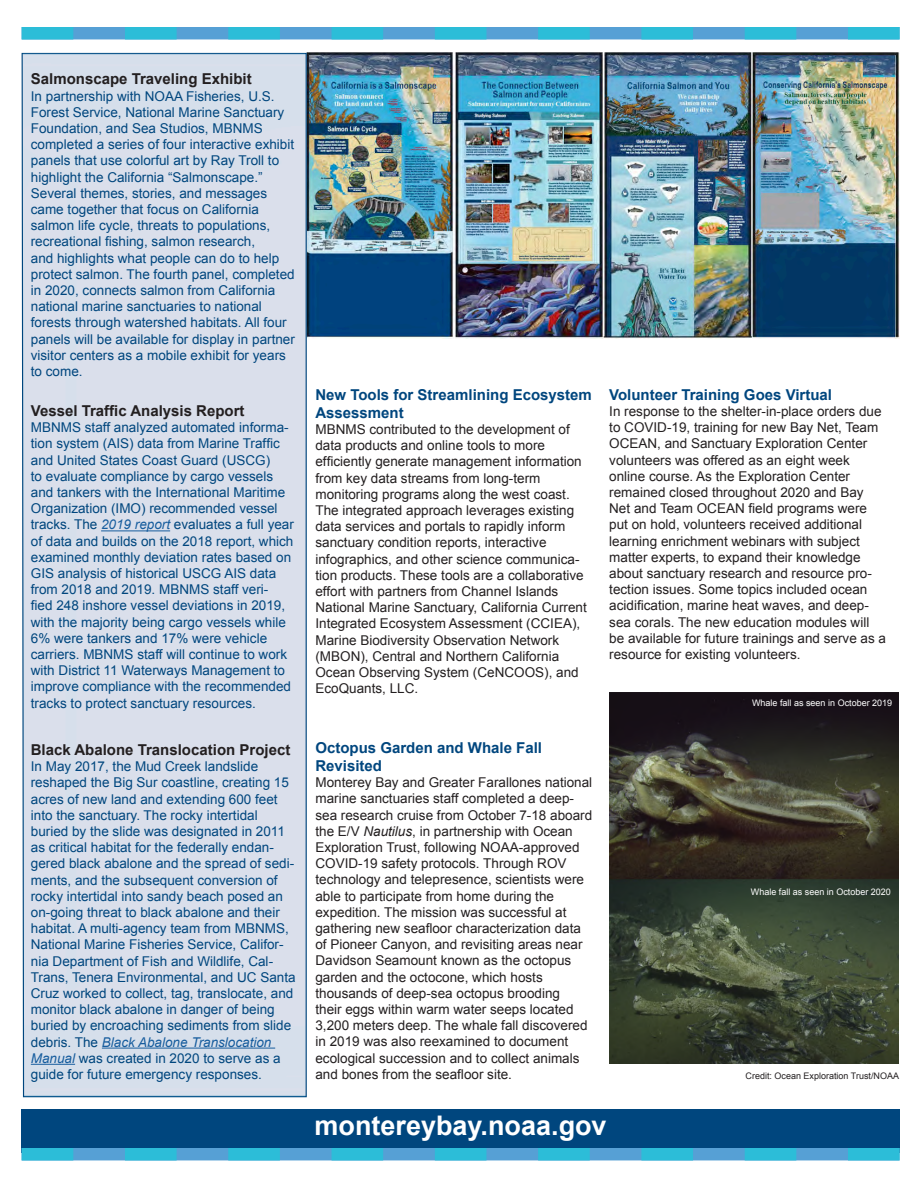
<style>
.page{position:relative;width:918px;height:1188px;background:#fff}
.page>*{position:absolute;margin:0;border:0;box-sizing:border-box;transform-origin:0 0}
.t1{font:700 27px "Arial";color:#fff}
.t2{font:700 15px/18px "Arial";color:#00467e}
.t3{font:700 15px "Arial";color:#231f20}
.t4{font:13.5px/16.2px "Arial";color:#00467e}
.t5{font:13.5px/16.2px "Arial";color:#231f20}
.t6{font:9px "Arial";color:#fff}
.t7{font:9px "Arial";color:#231f20}
.s1{font-style:italic;color:#175d9e}
.s2{font-style:italic}
</style>
<div class="page">
<svg style="left:22px;top:27px;width:878px;height:12px;background:#3fafd6"></svg>
<img style="left:307px;top:52px;width:593px;height:287px">
<div style="left:22px;top:1109px;width:878px;height:44px;background:#00467e"></div>
<svg style="left:22px;top:1148px;width:878px;height:12px;background:#3fafd6"></svg>
<div style="left:21px;top:53px;width:286px;height:1045px;background:#dadfeb"></div>
<hr style="left:101px;top:530px;width:69px;height:1px;background:#175d9e">
<img style="left:609px;top:692px;width:289px;height:372px">
<hr style="left:102px;top:1048px;width:173px;height:1px;background:#175d9e">
<hr style="left:31px;top:1064px;width:44px;height:1px;background:#175d9e">
<p class="t3" style="left:31px;top:69px;width:222px">Salmonscape Traveling Exhibit</p>
<p class="t4" style="left:31px;top:88px;width:266px">In partnership with NOAA Fisheries, U.S.<br>Forest Service, National Marine Sanctuary Foundation, and Sea Studios, MBNMS completed a series of four interactive exhibit panels that use colorful art by Ray Troll to highlight the California “Salmonscape.” Several themes, stories, and messages came together that focus on California salmon life cycle, threats to populations, recreational fishing, salmon research,<br>and highlights what people can do to help protect salmon. The fourth panel, completed in 2020, connects salmon from California national marine sanctuaries to national forests through watershed habitats. All four panels will be available for display in partner visitor centers as a mobile exhibit for years to come.</p>
<p class="t3" style="left:31px;top:401px;width:215px">Vessel Traffic Analysis Report</p>
<p class="t4" style="left:31px;top:420px;width:265px">MBNMS staff analyzed automated informa&shy;tion system (AIS) data from Marine Traffic and United States Coast Guard (USCG)<br>to evaluate compliance by cargo vessels and tankers with the International Maritime Organization (IMO) recommended vessel tracks. The <span class="s1">2019 report</span> evaluates a full year of data and builds on the 2018 report, which examined monthly deviation rates based on GIS analysis of historical USCG AIS data from 2018 and 2019. MBNMS staff veri-<br>fied 248 inshore vessel deviations in 2019, with the majority being cargo vessels while 6% were tankers and 17% were vehicle carriers. MBNMS staff will continue to work with District 11 Waterways Management to improve compliance with the recommended tracks to protect sanctuary resources.</p>
<p class="t3" style="left:31px;top:740px;width:261px">Black Abalone Translocation Project</p>
<p class="t4" style="left:31px;top:759px;width:266px">In May 2017, the Mud Creek landslide reshaped the Big Sur coastline, creating 15 acres of new land and extending 600 feet into the sanctuary. The rocky intertidal buried by the slide was designated in 2011 as critical habitat for the federally endan&shy;gered black abalone and the spread of sedi&shy;ments, and the subsequent conversion of rocky intertidal into sandy beach posed an on-going threat to black abalone and their habitat. A multi-agency team from MBNMS, National Marine Fisheries Service, Califor&shy;nia Department of Fish and Wildlife, Cal-Trans, Tenera Environmental, and UC Santa Cruz worked to collect, tag, translocate, and monitor black abalone in danger of being buried by encroaching sediments from slide debris. The <span class="s1">Black Abalone Translocation Manual</span> was created in 2020 to serve as a guide for future emergency responses.</p>
<p class="t2" style="left:315px;top:386px;width:278px">New Tools for Streamlining Ecosystem<br>Assessment</p>
<p class="t5" style="left:315px;top:421px;width:273px">MBNMS contributed to the development of data products and online tools to more efficiently generate management information from key data streams from long-term monitoring programs along the west coast.<br>The integrated approach leverages existing data services and portals to rapidly inform sanctuary condition reports, interactive infographics, and other science communica&shy;tion products. These tools are a collaborative effort with partners from Channel Islands National Marine Sanctuary, California Current Integrated Ecosystem Assessment (CCIEA), Marine Biodiversity Observation Network (MBON), Central and Northern California Ocean Observing System (CeNCOOS), and EcoQuants, LLC.</p>
<p class="t2" style="left:315px;top:739px;width:228px">Octopus Garden and Whale Fall<br>Revisited</p>
<p class="t5" style="left:315px;top:775px;width:278px">Monterey Bay and Greater Farallones national marine sanctuaries staff completed a deep&shy;sea research cruise from October 7-18 aboard the E/V <span class="s2">Nautilus</span>, in partnership with Ocean Exploration Trust, following NOAA-approved COVID-19 safety protocols. Through ROV technology and telepresence, scientists were able to participate from home during the expedition. The mission was successful at gathering new seafloor characterization data of Pioneer Canyon, and revisiting areas near Davidson Seamount known as the octopus</p>
<p class="t5" style="left:315px;top:969px;width:229px">garden and the octocone, which hosts</p>
<p class="t5" style="left:315px;top:985px;width:274px">thousands of deep-sea octopus brooding their eggs within warm water seeps located 3,200 meters deep. The whale fall discovered in 2019 was also reexamined to document ecological succession and to collect animals and bones from the seafloor site.</p>
<p class="t2" style="left:609px;top:386px;width:224px">Volunteer Training Goes Virtual</p>
<p class="t5" style="left:609px;top:403px;width:278px">In response to the shelter-in-place orders due to COVID-19, training for new Bay Net, Team OCEAN, and Sanctuary Exploration Center volunteers was offered as an eight week online course. As the Exploration Center remained closed throughout 2020 and Bay Net and Team OCEAN field programs were put on hold, volunteers received additional learning enrichment webinars with subject matter experts, to expand their knowledge about sanctuary research and resource pro&shy;tection issues. Some topics included ocean acidification, marine heat waves, and deep&shy;sea corals. The new education modules will be available for future trainings and serve as a resource for existing volunteers.</p>
<p class="t6" style="left:752px;top:697px;width:142px">Whale fall as seen in October 2019</p>
<p class="t6" style="left:751px;top:886px;width:142px">Whale fall as seen in October 2020</p>
<p class="t7" style="left:746px;top:1070px;width:155px">Credit: Ocean Exploration Trust/NOAA</p>
<p class="t1" style="left:315px;top:1108px;width:294px">montereybay.noaa.gov</p>
</div>
